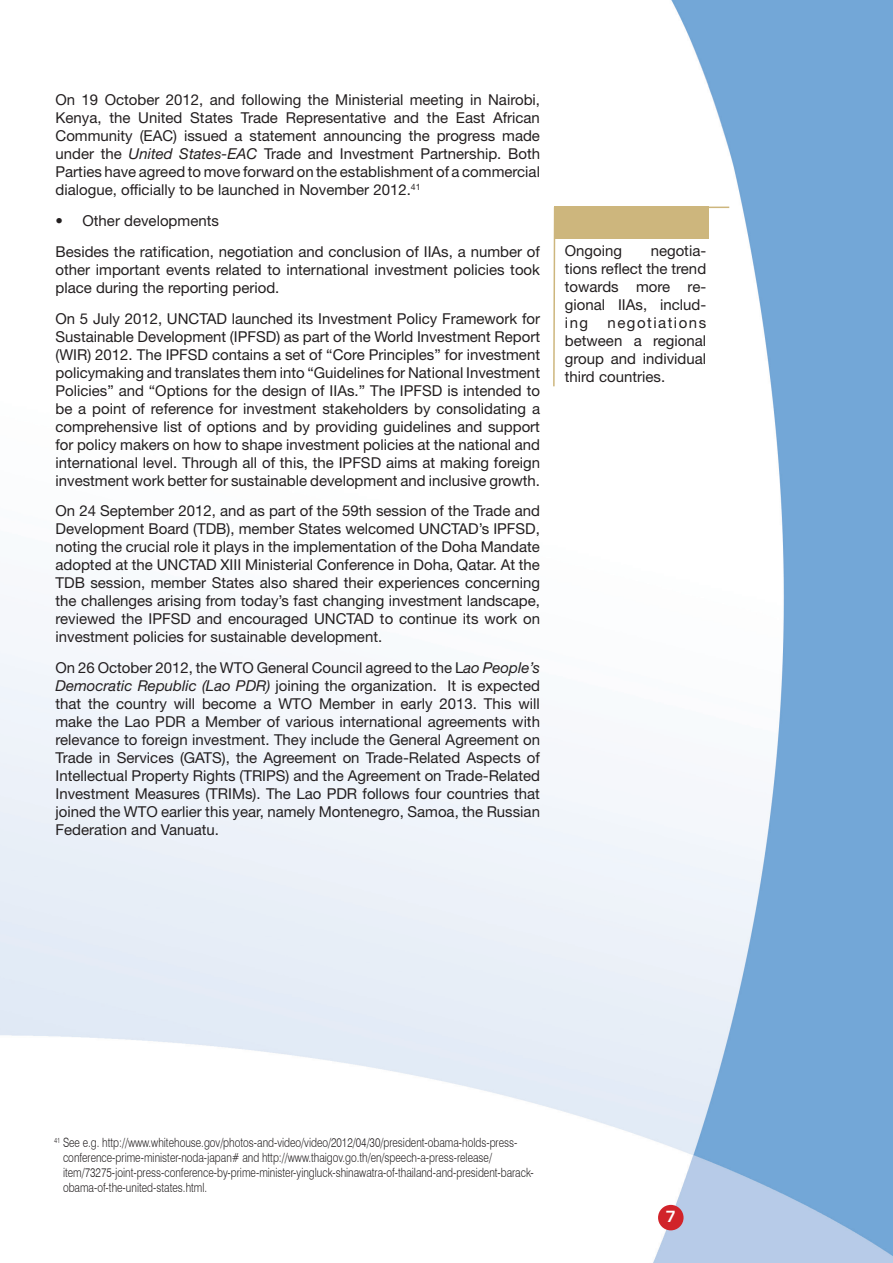
<style>
.page{position:relative;width:893px;height:1263px;background:#fff}
.page>*{position:absolute;margin:0;border:0;box-sizing:border-box;transform-origin:0 0}
.t1{font:15px/18px "Helvetica Neue LT Std";color:#231f20;text-align:justify}
.t2{font:600 15px "Eurostile LT Std";color:#fff}
.t3{font:300 12.75px/15px "Swiss 721 BT";color:#231f20;scale:.8 1}
.s1{font-style:italic}
</style>
<div class="page">
<img style="left:0;top:0;width:893px;height:1263px">
<div style="left:658px;top:1205px;width:26px;height:25px;background:#d1232a;border-radius:50%"></div>
<hr style="left:555px;top:207px;width:174px;height:1px;background:#cdb67d">
<div style="left:555px;top:207px;width:154px;height:32px;background:#cdb67d"></div>
<svg style="left:552px;top:206px;width:4px;height:182px"></svg>
<p class="t1" style="left:56px;top:91px;width:486px">On 19 October 2012, and following the Ministerial meeting in Nairobi, Kenya, the United States Trade Representative and the East African Community (EAC) issued a statement announcing the progress made under the <span class="s1">United States-EAC</span> Trade and Investment Partnership. Both Parties have agreed to move forward on the establishment of a commercial dialogue, officially to be launched in November 2012.<sup>41</sup></p>
<p class="t1" style="left:55px;top:205px;width:486px;line-height:30.8px">• Other developments<br>Besides the ratification, negotiation and conclusion of IIAs, a number of</p>
<p class="t1" style="left:55px;top:260px;width:486px">other important events related to international investment policies took place during the reporting period.</p>
<p class="t1" style="left:55px;top:309px;width:486px">On 5 July 2012, UNCTAD launched its Investment Policy Framework for Sustainable Development (IPFSD) as part of the World Investment Report (WIR) 2012. The IPFSD contains a set of “Core Principles” for investment policymaking and translates them into “Guidelines for National Investment Policies” and “Options for the design of IIAs.” The IPFSD is intended to be a point of reference for investment stakeholders by consolidating a comprehensive list of options and by providing guidelines and support for policy makers on how to shape investment policies at the national and international level. Through all of this, the IPFSD aims at making foreign investment work better for sustainable development and inclusive growth.</p>
<p class="t1" style="left:55px;top:502px;width:486px">On 24 September 2012, and as part of the 59th session of the Trade and Development Board (TDB), member States welcomed UNCTAD’s IPFSD, noting the crucial role it plays in the implementation of the Doha Mandate adopted at the UNCTAD XIII Ministerial Conference in Doha, Qatar. At the TDB session, member States also shared their experiences concerning the challenges arising from today’s fast changing investment landscape, reviewed the IPFSD and encouraged UNCTAD to continue its work on investment policies for sustainable development.</p>
<p class="t1" style="left:55px;top:658px;width:486px">On 26 October 2012, the WTO General Council agreed to the L<span class="s1">ao People’s Democratic Republic (Lao PDR)</span> joining the organization. It is expected that the country will become a WTO Member in early 2013. This will make the Lao PDR a Member of various international agreements with relevance to foreign investment. They include the General Agreement on Trade in Services (GATS), the Agreement on Trade-Related Aspects of Intellectual Property Rights (TRIPS) and the Agreement on Trade-Related Investment Measures (TRIMs). The Lao PDR follows four countries that joined the WTO earlier this year, namely Montenegro, Samoa, the Russian Federation and Vanuatu.</p>
<p class="t1" style="left:565px;top:241px;width:59px">Ongoing</p>
<p class="t1" style="left:565px;top:241px;width:143px;text-indent:86px">negotia&shy;tions reflect the trend towards more re&shy;gional IIAs, includ&shy;ing</p>
<p class="t1" style="left:565px;top:313px;width:143px;text-indent:43px">negotiations between a regional group and individual third countries.</p>
<p class="t3" style="left:63px;top:1135px;width:590px;text-indent:-9px"><sup>41</sup> See e.g. http://www.whitehouse.gov/photos-and-video/video/2012/04/30/president-obama-holds-press&shy;conference-prime-minister-noda-japan# and http://www.thaigov.go.th/en/speech-a-press-release/ item/73275-joint-press-conference-by-prime-minister-yingluck-shinawatra-of-thailand-and-president-barack&shy;obama-of-the-united-states.html.</p>
<p class="t2" style="left:665px;top:1207px;width:12px">7</p>
</div>
